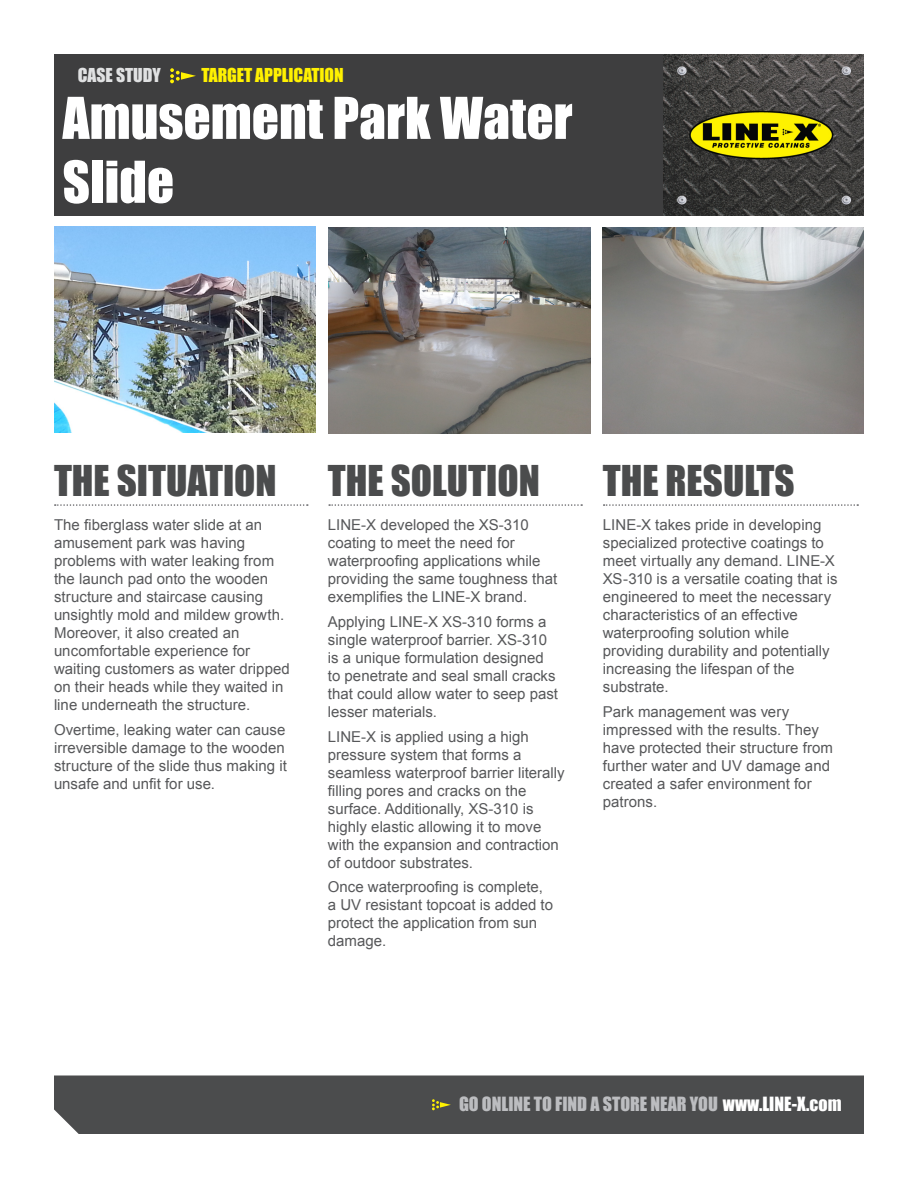
<style>
.page{position:relative;width:918px;height:1188px;background:#fff}
.page>*{position:absolute;margin:0;border:0;box-sizing:border-box;transform-origin:0 0}
.t1{font:53.25px/63.9px "Impact";color:#fff}
.t2{font:39px "Impact";color:#4b4c4d}
.t3{font:18px "Impact";color:#bcbdc0}
.t4{font:17.55px "Impact";color:#fff101}
.t5{font:17.55px "Impact";color:#e0e1e2}
.t6{font:15px/18px "Arial";color:#57585a}
.s1{color:#fff}
</style>
<div class="page">
<svg style="left:329px;top:504px;width:253px;height:2px"></svg>
<svg style="left:604px;top:504px;width:254px;height:2px"></svg>
<svg style="left:55px;top:504px;width:253px;height:2px"></svg>
<div style="left:54px;top:1076px;width:810px;height:58px;background:#4b4c4d"></div>
<div style="left:54px;top:54px;width:610px;height:161px;background:#3e3e3f"></div>
<svg style="left:432px;top:1099px;width:19px;height:11px"></svg>
<svg style="left:170px;top:68px;width:26px;height:15px"></svg>
<img style="left:664px;top:54px;width:200px;height:161px">
<img style="left:328px;top:228px;width:262px;height:206px">
<img style="left:603px;top:228px;width:261px;height:206px">
<img style="left:54px;top:227px;width:262px;height:206px">
<p class="t5" style="left:78px;top:62px;width:85px">CASE STUDY</p>
<p class="t4" style="left:201px;top:62px;width:144px">TARGET APPLICATION</p>
<p class="t1" style="left:63px;top:85px;width:512px">Amusement Park Water<br>Slide</p>
<p class="t2" style="left:54px;top:451px;width:224px">THE SITUATION</p>
<p class="t2" style="left:328px;top:451px;width:213px">THE SOLUTION</p>
<p class="t2" style="left:603px;top:451px;width:193px">THE RESULTS</p>
<p class="t6" style="left:54px;top:516px;width:237px">The fiberglass water slide at an amusement park was having problems with water leaking from the launch pad onto the wooden structure and staircase causing unsightly mold and mildew growth.<br>Moreover, it also created an uncomfortable experience for waiting customers as water dripped on their heads while they waited in line underneath the structure.</p>
<p class="t6" style="left:54px;top:721px;width:234px">Overtime, leaking water can cause irreversible damage to the wooden structure of the slide thus making it unsafe and unfit for use.</p>
<p class="t6" style="left:328px;top:516px;width:231px">LINE-X developed the XS-310 coating to meet the need for waterproofing applications while providing the same toughness that exemplifies the LINE-X brand.</p>
<p class="t6" style="left:328px;top:613px;width:232px">Applying LINE-X XS-310 forms a single waterproof barrier. XS-310 is a unique formulation designed to penetrate and seal small cracks that could allow water to seep past lesser materials.</p>
<p class="t6" style="left:328px;top:728px;width:238px">LINE-X is applied using a high pressure system that forms a seamless waterproof barrier literally filling pores and cracks on the surface. Additionally, XS-310 is highly elastic allowing it to move with the expansion and contraction of outdoor substrates.</p>
<p class="t6" style="left:328px;top:878px;width:227px">Once waterproofing is complete, a UV resistant topcoat is added to protect the application from sun damage.</p>
<p class="t6" style="left:603px;top:516px;width:236px">LINE-X takes pride in developing specialized protective coatings to meet virtually any demand. LINE-X<br>XS-310 is a versatile coating that is engineered to meet the necessary characteristics of an effective waterproofing solution while providing durability and potentially increasing the lifespan of the substrate.</p>
<p class="t6" style="left:603px;top:703px;width:232px">Park management was very impressed with the results. They have protected their structure from further water and UV damage and created a safer environment for patrons.</p>
<p class="t3" style="left:459px;top:1090px;width:384px">GO ONLINE TO FIND A STORE NEAR YOU <span class="s1">www.LINE-X.com</span></p>
</div>
